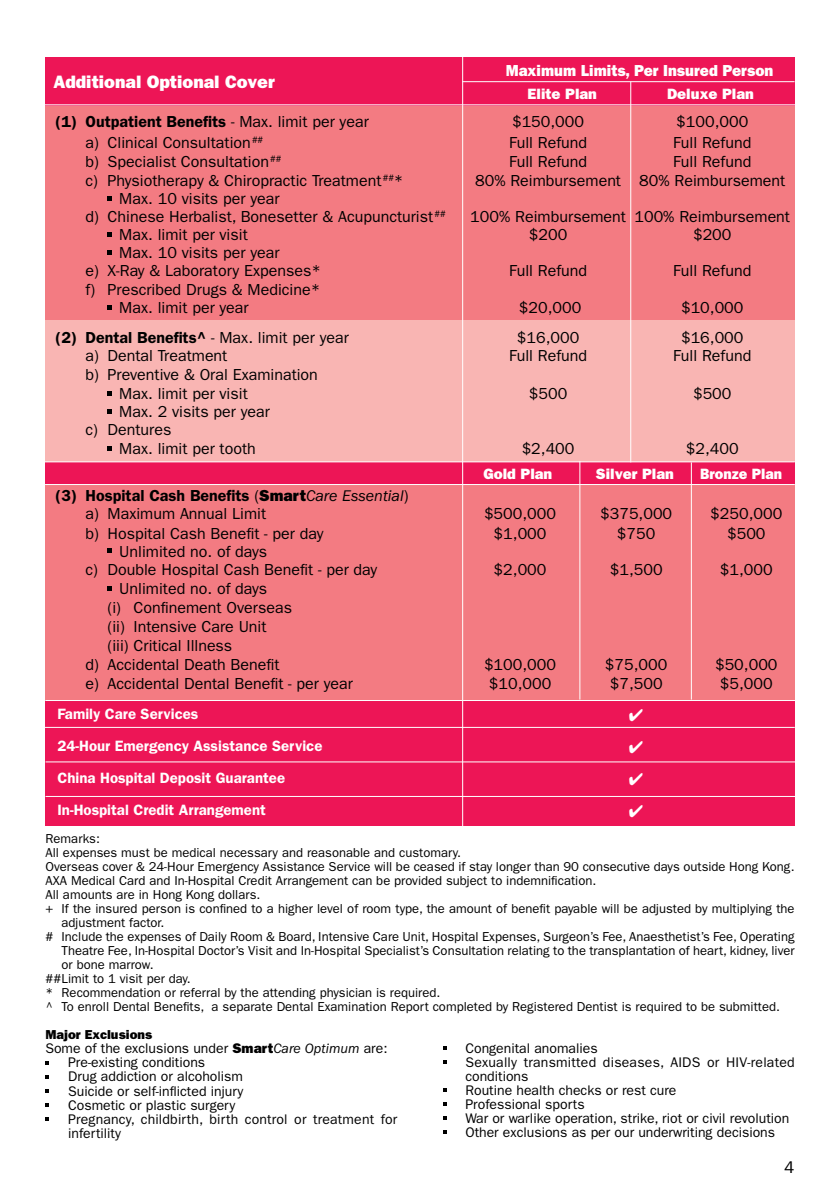
<style>
.page{position:relative;width:840px;height:1191px;background:#fff}
.page>*{position:absolute;margin:0;border:0;box-sizing:border-box;transform-origin:0 0}
.t1{font:800 18px "Franklin Gothic";color:#fff}
.t2{font:17px "Franklin Gothic";color:#000}
.t3{font:16px/18px "Franklin Gothic";color:#000}
.t4{font:600 16px/18px "Franklin Gothic";color:#000}
.t5{font:800 16px "Franklin Gothic";color:#fff;scale:.95 1}
.t6{font:600 15px "Franklin Gothic";color:#fff}
.t7{font:800 15px "Franklin Gothic";color:#fff}
.t8{font:800 15px "Franklin Gothic";color:#fff;scale:.95 1}
.t9{font:14px/14px "Franklin Gothic";color:#000}
.t10{font:13px "Franklin Gothic";color:#000}
.t11{font:800 13px "Franklin Gothic";color:#000}
.s1{font-weight:400}
.s2{font-weight:800}
.s3{font-weight:400;font-style:italic}
.s4{font-style:italic}
</style>
<div class="page">
<div style="left:45px;top:105px;width:749px;height:215px;background:#f37b82"></div>
<div style="left:45px;top:485px;width:749px;height:214px;background:#f37b82"></div>
<div style="left:45px;top:320px;width:749px;height:160px;background:#f9b5b3"></div>
<svg style="left:108px;top:196px;width:4px;height:5px"></svg>
<svg style="left:108px;top:232px;width:4px;height:5px"></svg>
<svg style="left:108px;top:250px;width:4px;height:5px"></svg>
<svg style="left:108px;top:305px;width:4px;height:5px"></svg>
<svg style="left:108px;top:391px;width:4px;height:4px"></svg>
<svg style="left:108px;top:409px;width:4px;height:4px"></svg>
<svg style="left:108px;top:446px;width:4px;height:5px"></svg>
<svg style="left:108px;top:548px;width:4px;height:5px"></svg>
<svg style="left:108px;top:586px;width:4px;height:4px"></svg>
<div style="left:45px;top:700px;width:749px;height:125px;background:#ed1556"></div>
<div style="left:45px;top:57px;width:749px;height:48px;background:#ed1556"></div>
<div style="left:45px;top:462px;width:749px;height:23px;background:#ed1556"></div>
<hr style="left:579px;top:461px;width:1px;height:238px;background:#fff">
<hr style="left:690px;top:462px;width:1px;height:237px;background:#fff">
<hr style="left:44px;top:104px;width:753px;height:1px;background:#fff">
<hr style="left:45px;top:461px;width:749px;height:1px;background:#fff">
<hr style="left:45px;top:484px;width:749px;height:1px;background:#fff">
<hr style="left:45px;top:727px;width:749px;height:1px;background:#fff">
<hr style="left:46px;top:761px;width:748px;height:1px;background:#fff">
<hr style="left:46px;top:796px;width:748px;height:1px;background:#fff">
<hr style="left:45px;top:700px;width:749px;height:1px;background:#fff">
<hr style="left:462px;top:56px;width:1px;height:785px;background:#fff">
<svg style="left:45px;top:1061px;width:4px;height:3px"></svg>
<svg style="left:45px;top:1075px;width:4px;height:3px"></svg>
<svg style="left:45px;top:1089px;width:4px;height:3px"></svg>
<svg style="left:45px;top:1103px;width:4px;height:3px"></svg>
<svg style="left:45px;top:1117px;width:4px;height:3px"></svg>
<svg style="left:443px;top:1046px;width:3px;height:4px"></svg>
<svg style="left:443px;top:1060px;width:3px;height:4px"></svg>
<svg style="left:443px;top:1088px;width:3px;height:4px"></svg>
<svg style="left:443px;top:1102px;width:3px;height:4px"></svg>
<svg style="left:443px;top:1116px;width:3px;height:4px"></svg>
<svg style="left:443px;top:1130px;width:3px;height:4px"></svg>
<hr style="left:462px;top:81px;width:332px;height:1px;background:#fff">
<hr style="left:630px;top:82px;width:1px;height:380px;background:#fff">
<p class="t1" style="left:53px;top:71px;width:223px">Additional Optional Cover</p>
<p class="t5" style="left:505px;top:61px;width:283px">Maximum Limits, Per Insured Person</p>
<p class="t7" style="left:527px;top:85px;width:71px">Elite Plan</p>
<p class="t7" style="left:666px;top:85px;width:88px">Deluxe Plan</p>
<p class="t4" style="left:56px;top:113px;width:314px">(1) Outpatient Benefits <span class="s1">- Max. limit per year</span></p>
<p class="t3" style="left:512px;top:113px;width:73px">$150,000</p>
<p class="t3" style="left:676px;top:113px;width:73px">$100,000</p>
<p class="t3" style="left:86px;top:134px;width:179px">a) Clinical Consultation<sup>##</sup></p>
<p class="t3" style="left:508px;top:134px;width:80px">Full Refund</p>
<p class="t3" style="left:672px;top:134px;width:80px">Full Refund</p>
<p class="t3" style="left:86px;top:153px;width:197px">b) Specialist Consultation<sup>##</sup></p>
<p class="t3" style="left:508px;top:153px;width:80px">Full Refund</p>
<p class="t3" style="left:672px;top:153px;width:80px">Full Refund</p>
<p class="t3" style="left:86px;top:172px;width:319px">c) Physiotherapy &amp; Chiropractic Treatment<sup>##</sup>*</p>
<p class="t3" style="left:475px;top:172px;width:311px">80% Reimbursement 80% Reimbursement</p>
<p class="t3" style="left:86px;top:190px;width:361px;text-indent:34px">Max. 10 visits per year<br>d) Chinese Herbalist, Bonesetter &amp; Acupuncturist<sup>##</sup></p>
<p class="t3" style="left:470px;top:208px;width:321px">100% Reimbursement 100% Reimbursement</p>
<p class="t3" style="left:119px;top:226px;width:130px">Max. limit per visit</p>
<p class="t3" style="left:528px;top:226px;width:40px">$200</p>
<p class="t3" style="left:692px;top:226px;width:40px">$200</p>
<p class="t3" style="left:86px;top:244px;width:237px;text-align:center">Max. 10 visits per year<br>e) X-Ray &amp; Laboratory Expenses*</p>
<p class="t3" style="left:508px;top:262px;width:80px">Full Refund</p>
<p class="t3" style="left:672px;top:262px;width:80px">Full Refund</p>
<p class="t3" style="left:119px;top:281px;width:202px;text-indent:-34px">f) Prescribed Drugs &amp; Medicine*<br>Max. limit per year</p>
<p class="t3" style="left:518px;top:299px;width:64px">$20,000</p>
<p class="t3" style="left:680px;top:299px;width:64px">$10,000</p>
<p class="t4" style="left:56px;top:328px;width:295px">(2) Dental Benefits^ <span class="s1">- Max. limit per year</span></p>
<p class="t3" style="left:516px;top:328px;width:64px">$16,000</p>
<p class="t3" style="left:680px;top:328px;width:64px">$16,000</p>
<p class="t3" style="left:86px;top:346px;width:143px">a) Dental Treatment</p>
<p class="t3" style="left:508px;top:346px;width:80px">Full Refund</p>
<p class="t3" style="left:672px;top:346px;width:80px">Full Refund</p>
<p class="t3" style="left:119px;top:365px;width:200px;line-height:19px;text-indent:-34px">b) Preventive &amp; Oral Examination<br>Max. limit per visit</p>
<p class="t3" style="left:528px;top:384px;width:40px">$500</p>
<p class="t3" style="left:692px;top:384px;width:40px">$500</p>
<p class="t3" style="left:86px;top:402px;width:186px;text-indent:34px">Max. 2 visits per year c) Dentures</p>
<p class="t3" style="left:119px;top:440px;width:138px">Max. limit per tooth</p>
<p class="t3" style="left:521px;top:440px;width:54px">$2,400</p>
<p class="t3" style="left:685px;top:440px;width:54px">$2,400</p>
<p class="t4" style="left:86px;top:487px;width:324px;text-indent:-30px">(3) Hospital Cash Benefits <span class="s1">(</span><span class="s2">Smart</span><span class="s3">Care Essential</span><span class="s1">) a) Maximum Annual Limit</span></p>
<p class="t7" style="left:483px;top:465px;width:70px">Gold Plan</p>
<p class="t7" style="left:595px;top:465px;width:79px">Silver Plan</p>
<p class="t8" style="left:699px;top:465px;width:88px">Bronze Plan</p>
<p class="t3" style="left:484px;top:505px;width:73px">$500,000</p>
<p class="t3" style="left:600px;top:505px;width:73px">$375,000</p>
<p class="t3" style="left:710px;top:505px;width:73px">$250,000</p>
<p class="t3" style="left:86px;top:524px;width:239px">b) Hospital Cash Benefit - per day</p>
<p class="t3" style="left:493px;top:524px;width:54px">$1,000</p>
<p class="t3" style="left:616px;top:524px;width:40px">$750</p>
<p class="t3" style="left:726px;top:524px;width:40px">$500</p>
<p class="t3" style="left:86px;top:542px;width:293px;text-indent:34px">Unlimited no. of days<br>c) Double Hospital Cash Benefit - per day</p>
<p class="t3" style="left:493px;top:560px;width:54px">$2,000</p>
<p class="t3" style="left:609px;top:560px;width:54px">$1,500</p>
<p class="t3" style="left:719px;top:560px;width:54px">$1,000</p>
<p class="t3" style="left:119px;top:579px;width:149px">Unlimited no. of days</p>
<p class="t3" style="left:108px;top:598px;width:186px">(i) Confinement Overseas</p>
<p class="t3" style="left:108px;top:617px;width:160px">(ii) Intensive Care Unit</p>
<p class="t3" style="left:108px;top:636px;width:126px">(iii) Critical Illness</p>
<p class="t3" style="left:86px;top:656px;width:195px">d) Accidental Death Benefit</p>
<p class="t3" style="left:484px;top:656px;width:73px">$100,000</p>
<p class="t3" style="left:604px;top:656px;width:64px">$75,000</p>
<p class="t3" style="left:714px;top:656px;width:64px">$50,000</p>
<p class="t3" style="left:86px;top:675px;width:269px">e) Accidental Dental Benefit - per year</p>
<p class="t3" style="left:488px;top:675px;width:64px">$10,000</p>
<p class="t3" style="left:609px;top:675px;width:54px">$7,500</p>
<p class="t3" style="left:719px;top:675px;width:54px">$5,000</p>
<p class="t6" style="left:57px;top:705px;width:142px">Family Care Services</p>
<p class="t6" style="left:57px;top:737px;width:266px">24-Hour Emergency Assistance Service</p>
<p class="t6" style="left:57px;top:769px;width:229px">China Hospital Deposit Guarantee</p>
<p class="t6" style="left:57px;top:801px;width:210px">In-Hospital Credit Arrangement</p>
<p class="t10" style="left:46px;top:831px;width:56px">Remarks:</p>
<p class="t10" style="left:46px;top:845px;width:417px">All expenses must be medical necessary and reasonable and customary.</p>
<p class="t10" style="left:46px;top:859px;width:750px">Overseas cover &amp; 24-Hour Emergency Assistance Service will be ceased if stay longer than 90 consecutive days outside Hong Kong.</p>
<p class="t10" style="left:46px;top:873px;width:552px">AXA Medical Card and In-Hospital Credit Arrangement can be provided subject to indemnification.</p>
<p class="t10" style="left:46px;top:887px;width:216px">All amounts are in Hong Kong dollars.</p>
<p class="t10" style="left:46px;top:901px;width:750px">+ If the insured person is confined to a higher level of room type, the amount of benefit payable will be adjusted by multiplying the</p>
<p class="t10" style="left:62px;top:915px;width:104px">adjustment factor.</p>
<p class="t10" style="left:46px;top:929px;width:750px"># Include the expenses of Daily Room &amp; Board, Intensive Care Unit, Hospital Expenses, Surgeon’s Fee, Anaesthetist’s Fee, Operating</p>
<p class="t10" style="left:62px;top:943px;width:734px">Theatre Fee, In-Hospital Doctor’s Visit and In-Hospital Specialist’s Consultation relating to the transplantation of heart, kidney, liver</p>
<p class="t10" style="left:62px;top:957px;width:93px">or bone marrow.</p>
<p class="t10" style="left:46px;top:971px;width:147px">##Limit to 1 visit per day.</p>
<p class="t10" style="left:46px;top:985px;width:396px">* Recommendation or referral by the attending physician is required.</p>
<p class="t10" style="left:46px;top:999px;width:735px">^ To enroll Dental Benefits, a separate Dental Examination Report completed by Registered Dentist is required to be submitted.</p>
<p class="t11" style="left:45px;top:1027px;width:108px">Major Exclusions</p>
<p class="t9" style="left:68px;top:1041px;width:330px;text-indent:-23px">Some of the exclusions under <span class="s2">Smart</span><span class="s4">Care Optimum</span> are:<br>Pre-existing conditions<br>Drug addiction or alcoholism<br>Suicide or self-inflicted injury<br>Cosmetic or plastic surgery<br>Pregnancy, childbirth, birth control or treatment for infertility</p>
<p class="t9" style="left:465px;top:1041px;width:330px">Congenital anomalies<br>Sexually transmitted diseases, AIDS or HIV-related conditions<br>Routine health checks or rest cure<br>Professional sports<br>War or warlike operation, strike, riot or civil revolution Other exclusions as per our underwriting decisions</p>
<p class="t2" style="left:783px;top:1157px;width:12px">4</p>
</div>
